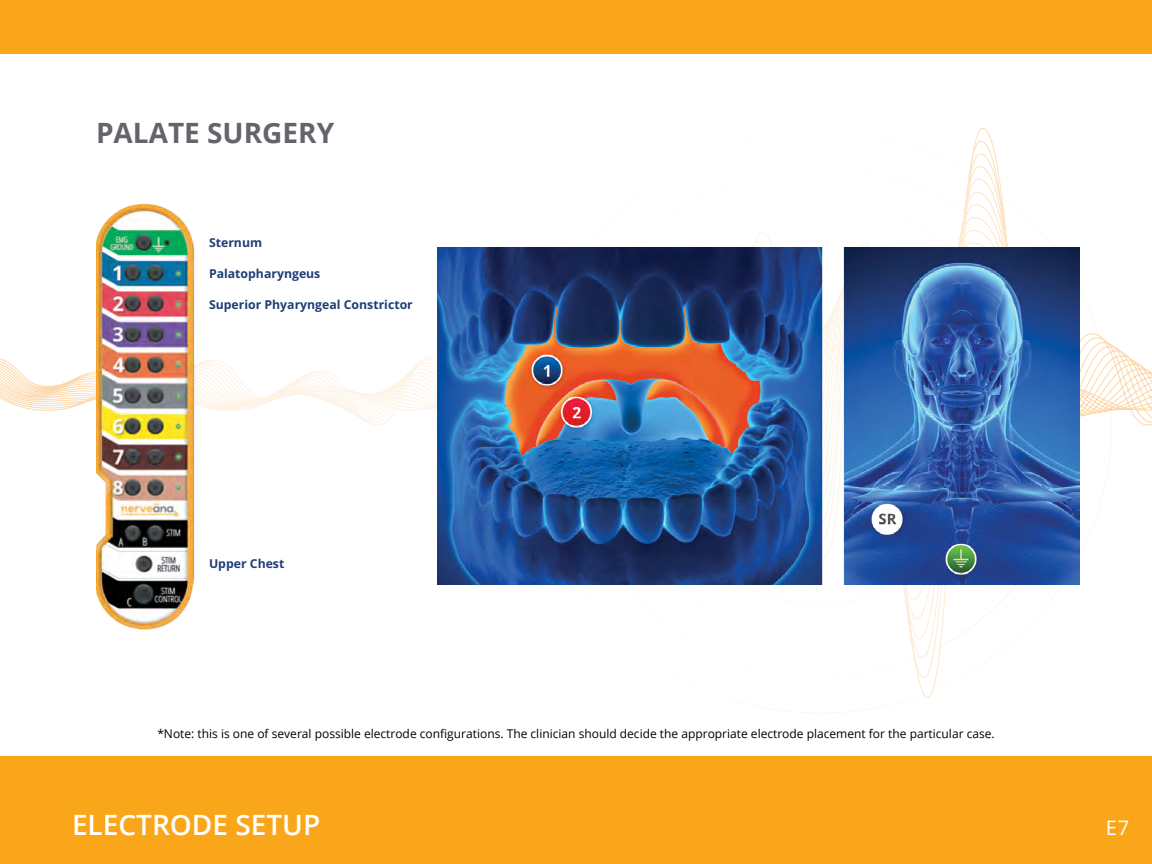
<style>
.page{position:relative;width:1152px;height:864px;background:#fff}
.page>*{position:absolute;margin:0;border:0;box-sizing:border-box;transform-origin:0 0}
.t1{font:600 28px "Open Sans";color:#fff}
.t2{font:700 28px "Open Sans";color:#63656a}
.t3{font:20px "Open Sans";color:#fff}
.t4{font:700 12.2px "Open Sans";color:#1e3e75}
.t5{font:12px "Open Sans";color:#000}
</style>
<div class="page">
<svg style="left:0;top:345px;width:1152px;height:81px"></svg>
<svg style="left:735px;top:289px;width:377px;height:424px"></svg>
<div style="left:0;top:756px;width:1152px;height:108px;background:#faa61a"></div>
<div style="left:0;top:0;width:1152px;height:54px;background:#faa61a"></div>
<div style="left:72px;top:108px;width:1008px;height:592px;background:#fff"></div>
<img style="left:438px;top:247px;width:642px;height:337px">
<img style="left:96px;top:203px;width:98px;height:427px">
<h1 class="t2" style="left:96px;top:113px;width:240px">PALATE SURGERY</h1>
<p class="t4" style="left:209px;top:234px;width:55px">Sternum</p>
<p class="t4" style="left:209px;top:265px;width:113px">Palatopharyngeus</p>
<p class="t4" style="left:209px;top:296px;width:205px">Superior Phyaryngeal Constrictor</p>
<p class="t4" style="left:209px;top:555px;width:77px">Upper Chest</p>
<p class="t5" style="left:157px;top:726px;width:839px">*Note: this is one of several possible electrode configurations. The clinician should decide the appropriate electrode placement for the particular case.</p>
<h1 class="t1" style="left:72px;top:805px;width:250px">ELECTRODE SETUP</h1>
<h2 class="t3" style="left:1106px;top:814px;width:25px">E7</h2>
</div>
